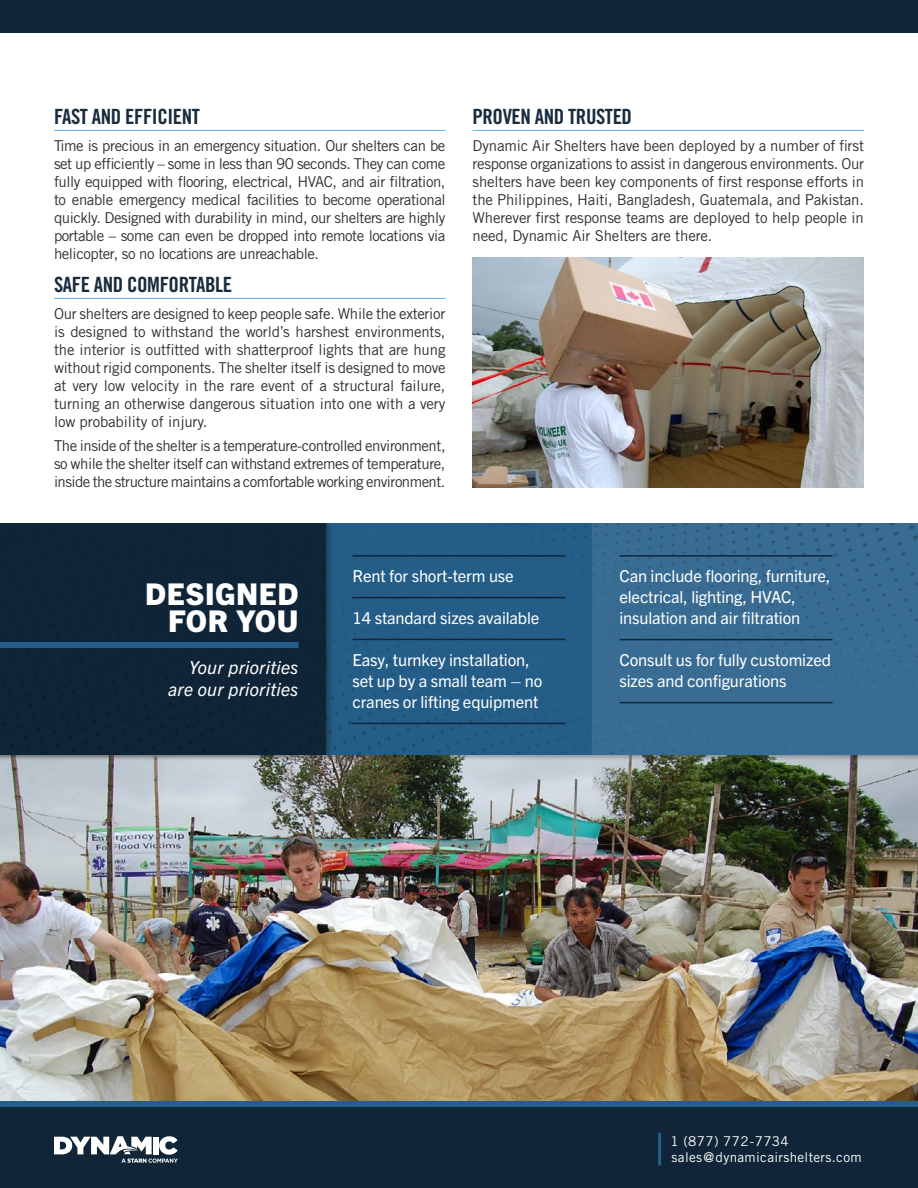
<style>
.page{position:relative;width:918px;height:1188px;background:#fff}
.page>*{position:absolute;margin:0;border:0;box-sizing:border-box;transform-origin:0 0}
.t1{font:800 30px/27px "Trade Gothic Next LT Pro";letter-spacing:.02em;color:#fff;text-align:right}
.t2{font:21px "Trade Gothic Bold Cond Twenty";letter-spacing:-.02em;color:#182c3e}
.t3{font:italic 18px/22.5px "Trade Gothic Next LT Pro";letter-spacing:.015em;color:#fff;text-align:right}
.t4{font:16.5px/21px "Trade Gothic Next LT Pro";letter-spacing:-.01em;color:#fff}
.t5{font:15px/18px "Trade Gothic";letter-spacing:-.02em;color:#312f30;text-align:justify}
.t6{font:13.5px/16.5px "Trade Gothic";letter-spacing:.025em;color:#fff}
</style>
<div class="page">
<img style="left:0;top:762px;width:918px;height:339px">
<div style="left:0;top:520px;width:918px;height:242px;background:#231f20;opacity:.4"></div>
<div style="left:0;top:518px;width:334px;height:242px;background:#231f20;opacity:.5"></div>
<svg style="left:0;top:523px;width:918px;height:232px;background:#234e6e"></svg>
<div style="left:0;top:1107px;width:918px;height:81px;background:#102638"></div>
<div style="left:0;top:1101px;width:918px;height:6px;background:#245e89"></div>
<div style="left:0;top:503px;width:918px;height:20px;background:#fff"></div>
<svg style="left:54px;top:1136px;width:124px;height:27px"></svg>
<hr style="left:54px;top:130px;width:392px;height:1px;background:#5cb4e5">
<hr style="left:54px;top:298px;width:392px;height:1px;background:#5cb4e5">
<hr style="left:472px;top:130px;width:392px;height:1px;background:#5cb4e5">
<div style="left:0;top:0;width:918px;height:32px;background:#102638"></div>
<img style="left:472px;top:258px;width:392px;height:230px">
<hr style="left:352px;top:555px;width:214px;height:2px;background:#102638">
<hr style="left:352px;top:597px;width:214px;height:1px;background:#102638">
<hr style="left:352px;top:639px;width:214px;height:1px;background:#102638">
<hr style="left:352px;top:723px;width:214px;height:1px;background:#102638">
<hr style="left:620px;top:555px;width:212px;height:2px;background:#102638">
<hr style="left:620px;top:639px;width:212px;height:1px;background:#102638">
<hr style="left:620px;top:702px;width:212px;height:1px;background:#102638">
<div style="left:0;top:642px;width:298px;height:6px;background:#245e89"></div>
<hr style="left:658px;top:1133px;width:3px;height:33px;background:#245e89">
<h2 class="t2" style="left:54px;top:104px;width:148px">FAST AND EFFICIENT</h2>
<p class="t5" style="left:54px;top:137px;width:393px">Time is precious in an emergency situation. Our shelters can be set up efficiently – some in less than 90 seconds. They can come fully equipped with flooring, electrical, HVAC, and air filtration, to enable emergency medical facilities to become operational quickly. Designed with durability in mind, our shelters are highly portable – some can even be dropped into remote locations via helicopter, so no locations are unreachable.</p>
<h2 class="t2" style="left:54px;top:272px;width:180px">SAFE AND COMFORTABLE</h2>
<p class="t5" style="left:54px;top:305px;width:393px">Our shelters are designed to keep people safe. While the exterior is designed to withstand the world’s harshest environments, the interior is outfitted with shatterproof lights that are hung without rigid components. The shelter itself is designed to move at very low velocity in the rare event of a structural failure, turning an otherwise dangerous situation into one with a very low probability of injury.</p>
<p class="t5" style="left:54px;top:437px;width:393px">The inside of the shelter is a temperature-controlled environment, so while the shelter itself can withstand extremes of temperature, inside the structure maintains a comfortable working environment.</p>
<h2 class="t2" style="left:472px;top:104px;width:161px">PROVEN AND TRUSTED</h2>
<p class="t5" style="left:472px;top:137px;width:393px">Dynamic Air Shelters have been deployed by a number of first response organizations to assist in dangerous environments. Our shelters have been key components of first response efforts in the Philippines, Haiti, Bangladesh, Guatemala, and Pakistan.<br>Wherever first response teams are deployed to help people in need, Dynamic Air Shelters are there.</p>
<h1 class="t1" style="left:145px;top:578px;width:155px">DESIGNED<br>FOR YOU</h1>
<p class="t3" style="left:168px;top:655px;width:132px">Your priorities are our priorities</p>
<p class="t4" style="left:352px;top:565px;width:163px">Rent for short-term use</p>
<p class="t4" style="left:352px;top:606px;width:188px">14 standard sizes available</p>
<p class="t4" style="left:352px;top:648px;width:191px">Easy, turnkey installation, set up by a small team – no cranes or lifting equipment</p>
<p class="t4" style="left:620px;top:565px;width:213px">Can include flooring, furniture, electrical, lighting, HVAC, insulation and air filtration</p>
<p class="t4" style="left:620px;top:648px;width:213px">Consult us for fully customized sizes and configurations</p>
<p class="t6" style="left:670px;top:1133px;width:193px">1 (877) 772-7734 sales@dynamicairshelters.com</p>
</div>
